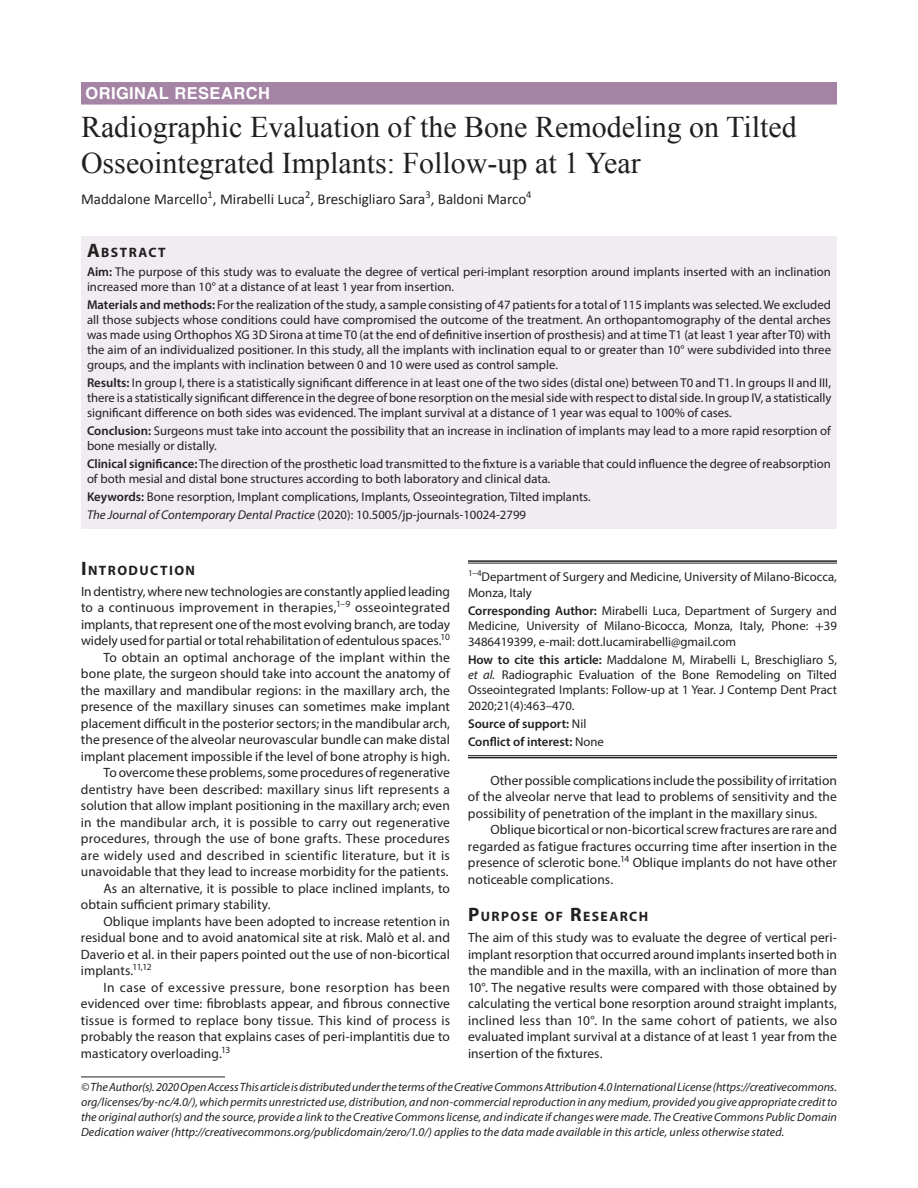
<style>
.page{position:relative;width:918px;height:1188px;background:#fff}
.page>*{position:absolute;margin:0;border:0;box-sizing:border-box;transform-origin:0 0}
.t1{font:30px/36px "Times New Roman";color:#231f20}
.t2{font:700 16.5px "Helvetica LT Std";letter-spacing:.025em;color:#fff}
.t3{font:15px "Calibri";color:#231f20}
.t4{font:700 13.65px "Myriad Pro";letter-spacing:.105em;color:#231f20}
.t5{font:13.5px/16.5px "Myriad Pro";letter-spacing:.005em;color:#231f20;text-align:justify}
.t6{font:13.5px "Myriad Pro";letter-spacing:.035em;color:#231f20}
.t7{font:12.75px/15px "Myriad Pro";color:#231f20}
.t8{font:600 12.75px/18.3px "Myriad Pro";color:#231f20}
.t9{font:italic 12px/15px "Myriad Pro";letter-spacing:.005em;color:#231f20;text-align:justify}
.s1{font-size:19.5px}
.s2{font-weight:600}
.s3{font-style:italic}
.s4{font-family:"STIX"}
.s5{font-weight:400}
</style>
<div class="page">
<div style="left:81px;top:82px;width:756px;height:23px;background:#a483a5"></div>
<div style="left:81px;top:236px;width:756px;height:26px;background:#f0ecf1"></div>
<div style="left:81px;top:261px;width:756px;height:39px;background:#f0ecf1"></div>
<div style="left:81px;top:294px;width:756px;height:84px;background:#f0ecf1"></div>
<div style="left:81px;top:372px;width:756px;height:54px;background:#f0ecf1"></div>
<div style="left:81px;top:420px;width:756px;height:39px;background:#f0ecf1"></div>
<div style="left:81px;top:453px;width:756px;height:39px;background:#f0ecf1"></div>
<div style="left:81px;top:486px;width:756px;height:24px;background:#f0ecf1"></div>
<div style="left:81px;top:504px;width:756px;height:24px;background:#f0ecf1"></div>
<hr style="left:468px;top:560px;width:369px;height:2px;background:#231f20">
<hr style="left:468px;top:563px;width:369px;height:1px;background:#231f20">
<hr style="left:468px;top:755px;width:369px;height:1px;background:#231f20">
<hr style="left:468px;top:757px;width:369px;height:1px;background:#231f20">
<hr style="left:81px;top:1077px;width:144px;height:1px;background:#231f20">
<p class="t2" style="left:86px;top:83px;width:186px">ORIGINAL RESEARCH</p>
<h1 class="t1" style="left:81px;top:108px;width:717px">Radiographic Evaluation of the Bone Remodeling on Tilted<br>Osseointegrated Implants: Follow-up at 1 Year</h1>
<p class="t3" style="left:81px;top:190px;width:452px">Maddalone Marcello<sup>1</sup>, Mirabelli Luca<sup>2</sup>, Breschigliaro Sara<sup>3</sup>, Baldoni Marco<sup>4</sup></p>
<p class="t4" style="left:87px;top:243px;width:80px"><span class="s1">A</span>BSTRACT</p>
<p class="t7" style="left:87px;top:264px;width:746px"><span class="s2">Aim:</span> The purpose of this study was to evaluate the degree of vertical peri-implant resorption around implants inserted with an inclination increased more than 10° at a distance of at least 1 year from insertion.</p>
<p class="t7" style="left:87px;top:297px;width:746px;text-align:justify"><span class="s2">Materials and methods:</span> For the realization of the study, a sample consisting of 47 patients for a total of 115 implants was selected. We excluded all those subjects whose conditions could have compromised the outcome of the treatment. An orthopantomography of the dental arches was made using Orthophos XG 3D Sirona at time T0 (at the end of definitive insertion of prosthesis) and at time T1 (at least 1 year after T0) with the aim of an individualized positioner. In this study, all the implants with inclination equal to or greater than 10° were subdivided into three groups, and the implants with inclination between 0 and 10 were used as control sample.</p>
<p class="t7" style="left:87px;top:375px;width:746px;text-align:justify"><span class="s2">Results:</span> In group I, there is a statistically significant difference in at least one of the two sides (distal one) between T0 and T1. In groups II and III, there is a statistically significant difference in the degree of bone resorption on the mesial side with respect to distal side. In group IV, a statistically significant difference on both sides was evidenced. The implant survival at a distance of 1 year was equal to 100% of cases.</p>
<p class="t7" style="left:87px;top:423px;width:745px"><span class="s2">Conclusion:</span> Surgeons must take into account the possibility that an increase in inclination of implants may lead to a more rapid resorption of bone mesially or distally.</p>
<p class="t7" style="left:87px;top:456px;width:745px"><span class="s2">Clinical significance:</span> The direction of the prosthetic load transmitted to the fixture is a variable that could influence the degree of reabsorption of both mesial and distal bone structures according to both laboratory and clinical data.</p>
<p class="t7" style="left:87px;top:488px;width:505px;line-height:18px"><span class="s2">Keywords:</span> Bone resorption, Implant complications, Implants, Osseointegration, Tilted implants.<br><span class="s3">The Journal of Contemporary Dental Practice</span> (2020): 10.5005/jp-journals-10024-2799</p>
<p class="t4" style="left:81px;top:561px;width:116px"><span class="s1">I</span>NTRODUCTION</p>
<p class="t5" style="left:81px;top:583px;width:371px">In dentistry, where new technologies are constantly applied leading</p>
<p class="t5" style="left:81px;top:599px;width:371px">to a continuous improvement in therapies,<sup>1–9</sup> osseointegrated</p>
<p class="t5" style="left:81px;top:616px;width:371px">implants, that represent one of the most evolving branch, are today</p>
<p class="t5" style="left:81px;top:632px;width:370px">widely used for partial or total rehabilitation of edentulous spaces.<sup>10</sup></p>
<p class="t5" style="left:104px;top:649px;width:348px">To obtain an optimal anchorage of the implant within the</p>
<p class="t5" style="left:81px;top:665px;width:371px">bone plate, the surgeon should take into account the anatomy of</p>
<p class="t5" style="left:81px;top:682px;width:371px">the maxillary and mandibular regions: in the maxillary arch, the</p>
<p class="t5" style="left:81px;top:698px;width:370px">presence of the maxillary sinuses can sometimes make implant</p>
<p class="t5" style="left:81px;top:715px;width:371px">placement difficult in the posterior sectors; in the mandibular arch,</p>
<p class="t5" style="left:81px;top:731px;width:371px">the presence of the alveolar neurovascular bundle can make distal</p>
<p class="t5" style="left:81px;top:748px;width:370px">implant placement impossible if the level of bone atrophy is high.</p>
<p class="t5" style="left:104px;top:764px;width:348px">To overcome these problems, some procedures of regenerative</p>
<p class="t5" style="left:81px;top:781px;width:371px">dentistry have been described: maxillary sinus lift represents a</p>
<p class="t5" style="left:81px;top:797px;width:370px">solution that allow implant positioning in the maxillary arch; even</p>
<p class="t5" style="left:81px;top:814px;width:370px">in the mandibular arch, it is possible to carry out regenerative</p>
<p class="t5" style="left:81px;top:830px;width:370px">procedures, through the use of bone grafts. These procedures</p>
<p class="t5" style="left:81px;top:847px;width:370px">are widely used and described in scientific literature, but it is</p>
<p class="t5" style="left:81px;top:863px;width:369px">unavoidable that they lead to increase morbidity for the patients.</p>
<p class="t5" style="left:104px;top:880px;width:348px">As an alternative, it is possible to place inclined implants, to</p>
<p class="t5" style="left:81px;top:896px;width:191px">obtain sufficient primary stability.</p>
<p class="t5" style="left:104px;top:913px;width:348px">Oblique implants have been adopted to increase retention in</p>
<p class="t5" style="left:81px;top:929px;width:370px">residual bone and to avoid anatomical site at risk. Malò et al. and</p>
<p class="t5" style="left:81px;top:946px;width:370px">Daverio et al. in their papers pointed out the use of non-bicortical</p>
<p class="t5" style="left:81px;top:962px;width:72px">implants.<sup>11,12</sup></p>
<p class="t6" style="left:104px;top:979px;width:348px">In case of excessive pressure, bone resorption has been</p>
<p class="t5" style="left:81px;top:995px;width:370px">evidenced over time: fibroblasts appear, and fibrous connective</p>
<p class="t5" style="left:81px;top:1012px;width:371px">tissue is formed to replace bony tissue. This kind of process is</p>
<p class="t5" style="left:81px;top:1028px;width:370px">probably the reason that explains cases of peri-implantitis due to</p>
<p class="t5" style="left:81px;top:1045px;width:151px">masticatory overloading.<sup>13</sup></p>
<p class="t7" style="left:468px;top:569px;width:370px"><sup>1–4</sup>Department of Surgery and Medicine, University of Milano-Bicocca,<br>Monza, Italy</p>
<p class="t7" style="left:468px;top:603px;width:371px;text-align:justify"><span class="s2">Corresponding Author:</span> Mirabelli Luca, Department of Surgery and Medicine, University of Milano-Bicocca, Monza, Italy, Phone: <span class="s4">+</span>39<br>3486419399, e-mail: dott.lucamirabelli@gmail.com</p>
<p class="t7" style="left:468px;top:652px;width:371px;text-align:justify"><span class="s2">How to cite this article:</span> Maddalone M, Mirabelli L, Breschigliaro S, <span class="s3">et al.</span> Radiographic Evaluation of the Bone Remodeling on Tilted Osseointegrated Implants: Follow-up at 1 Year. J Contemp Dent Pract 2020;21(4):463–470.</p>
<p class="t8" style="left:468px;top:714px;width:137px">Source of support: <span class="s5">Nil<br></span>Conflict of interest: <span class="s5">None</span></p>
<p class="t5" style="left:468px;top:772px;width:370px;text-indent:23px">Other possible complications include the possibility of irritation of the alveolar nerve that lead to problems of sensitivity and the possibility of penetration of the implant in the maxillary sinus.</p>
<p class="t5" style="left:468px;top:821px;width:371px;text-indent:23px">Oblique bicortical or non-bicortical screw fractures are rare and regarded as fatigue fractures occurring time after insertion in the presence of sclerotic bone.<sup>14</sup> Oblique implants do not have other noticeable complications.</p>
<p class="t4" style="left:468px;top:908px;width:182px"><span class="s1">P</span>URPOSE OF <span class="s1">R</span>ESEARCH</p>
<p class="t5" style="left:468px;top:929px;width:371px">The aim of this study was to evaluate the degree of vertical peri&shy;implant resorption that occurred around implants inserted both in the mandible and in the maxilla, with an inclination of more than 10°. The negative results were compared with those obtained by calculating the vertical bone resorption around straight implants, inclined less than 10°. In the same cohort of patients, we also evaluated implant survival at a distance of at least 1 year from the insertion of the fixtures.</p>
<p class="t9" style="left:81px;top:1079px;width:758px">© The Author(s). 2020 Open Access This article is distributed under the terms of the Creative Commons Attribution 4.0 International License (https://creativecommons. org/licenses/by-nc/4.0/), which permits unrestricted use, distribution, and non-commercial reproduction in any medium, provided you give appropriate credit to the original author(s) and the source, provide a link to the Creative Commons license, and indicate if changes were made. The Creative Commons Public Domain Dedication waiver (http://creativecommons.org/publicdomain/zero/1.0/) applies to the data made available in this article, unless otherwise stated.</p>
</div>
